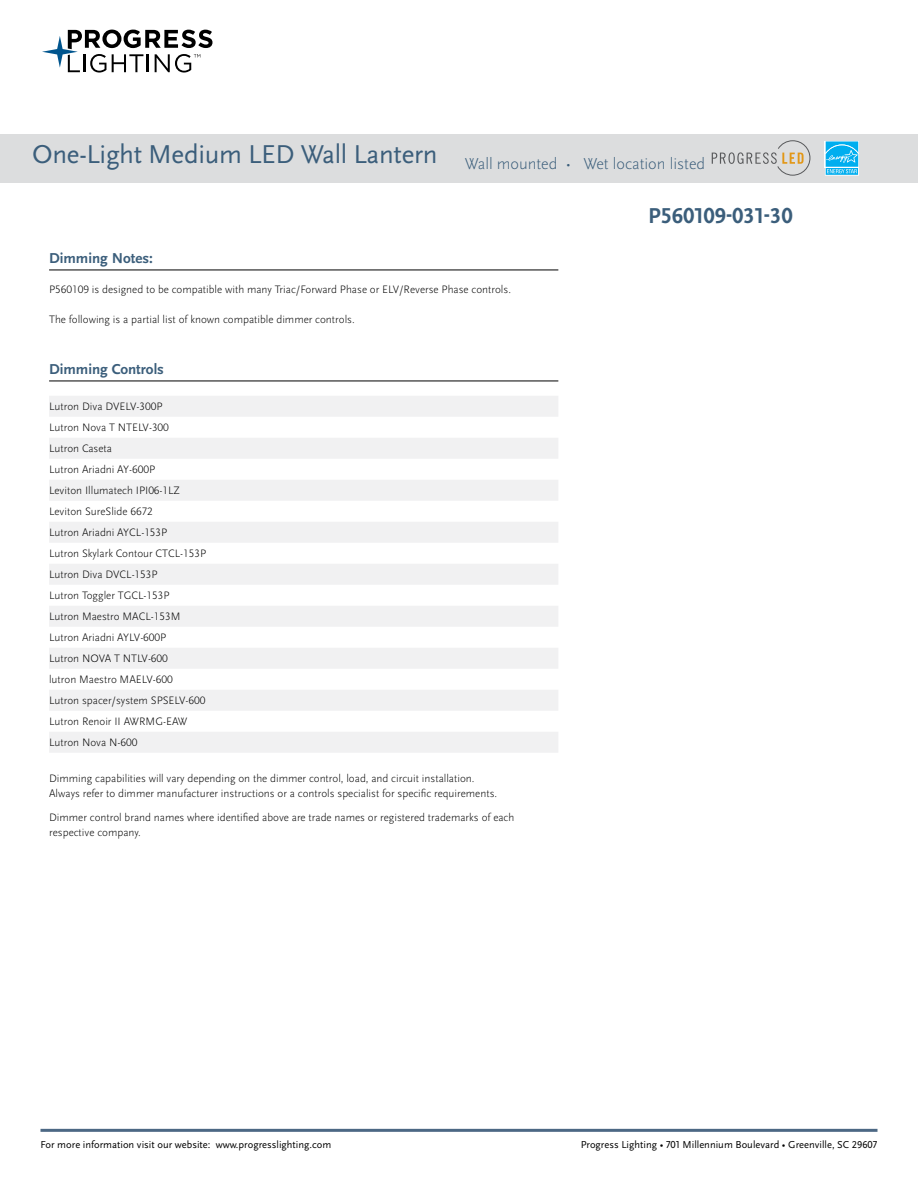
<style>
.page{position:relative;width:918px;height:1188px;background:#fff}
.page>*{position:absolute;margin:0;border:0;box-sizing:border-box;transform-origin:0 0}
.t1{font:27px "Scala Sans Pro";letter-spacing:-.01em;color:#3b5e7b}
.t2{font:700 22.5px "Scala Sans Pro";color:#3b5e7b}
.t3{font:700 15px "Scala Sans Pro";color:#3b5e7b}
.t4{font:300 11.25px/21px "Scala Sans Pro";color:#000}
.t5{font:10.5px "Scala Sans Pro";color:#000}
</style>
<div class="page">
<svg style="left:42px;top:30px;width:170px;height:43px"></svg>
<hr style="left:40px;top:1129px;width:838px;height:3px;background:#4c6884">
<div style="left:0;top:134px;width:918px;height:49px;background:#dcddde"></div>
<svg style="left:712px;top:141px;width:98px;height:34px"></svg>
<hr style="left:49px;top:270px;width:509px;height:1px;background:#000">
<hr style="left:49px;top:381px;width:509px;height:1px;background:#000">
<div style="left:49px;top:396px;width:509px;height:21px;background:#f1f1f2"></div>
<div style="left:49px;top:438px;width:509px;height:21px;background:#f1f1f2"></div>
<div style="left:49px;top:480px;width:509px;height:21px;background:#f1f1f2"></div>
<div style="left:49px;top:522px;width:509px;height:21px;background:#f1f1f2"></div>
<div style="left:49px;top:564px;width:509px;height:21px;background:#f1f1f2"></div>
<div style="left:49px;top:606px;width:509px;height:21px;background:#f1f1f2"></div>
<div style="left:49px;top:648px;width:509px;height:21px;background:#f1f1f2"></div>
<div style="left:49px;top:690px;width:509px;height:21px;background:#f1f1f2"></div>
<div style="left:49px;top:732px;width:509px;height:21px;background:#f1f1f2"></div>
<svg style="left:825px;top:141px;width:34px;height:35px"></svg>
<h1 class="t1" style="left:32px;top:139px;width:675px">One-Light Medium LED Wall Lantern <sub>Wall</sub> <sub>mounted</sub> <sub>•</sub> <sub>Wet</sub> <sub>location</sub> <sub>listed</sub></h1>
<h2 class="t2" style="left:648px;top:202px;width:146px">P560109-031-30</h2>
<h3 class="t3" style="left:49px;top:249px;width:105px">Dimming Notes:</h3>
<p class="t4" style="left:49px;top:279px;width:463px">P560109 is designed to be compatible with many Triac/Forward Phase or ELV/Reverse Phase controls.</p>
<p class="t4" style="left:49px;top:309px;width:307px">The following is a partial list of known compatible dimmer controls.</p>
<h3 class="t3" style="left:49px;top:360px;width:116px">Dimming Controls</h3>
<p class="t4" style="left:49px;top:396px;width:159px">Lutron Diva DVELV-300P<br>Lutron Nova T NTELV-300<br>Lutron Caseta<br>Lutron Ariadni AY-600P<br>Leviton Illumatech IPI06-1LZ<br>Leviton SureSlide 6672<br>Lutron Ariadni AYCL-153P<br>Lutron Skylark Contour CTCL-153P<br>Lutron Diva DVCL-153P<br>Lutron Toggler TGCL-153P<br>Lutron Maestro MACL-153M<br>Lutron Ariadni AYLV-600P<br>Lutron NOVA T NTLV-600<br>lutron Maestro MAELV-600<br>Lutron spacer/system SPSELV-600<br>Lutron Renoir II AWRMG-EAW<br>Lutron Nova N-600</p>
<p class="t4" style="left:49px;top:771px;width:450px;line-height:15px">Dimming capabilities will vary depending on the dimmer control, load, and circuit installation.<br>Always refer to dimmer manufacturer instructions or a controls specialist for specific requirements.</p>
<p class="t4" style="left:49px;top:810px;width:467px;line-height:15px">Dimmer control brand names where identified above are trade names or registered trademarks of each respective company.</p>
<p class="t5" style="left:40px;top:1139px;width:292px">For more information visit our website: www.progresslighting.com</p>
<p class="t5" style="left:581px;top:1138px;width:298px">Progress Lighting • 701 Millennium Boulevard • Greenville, SC 29607</p>
</div>
